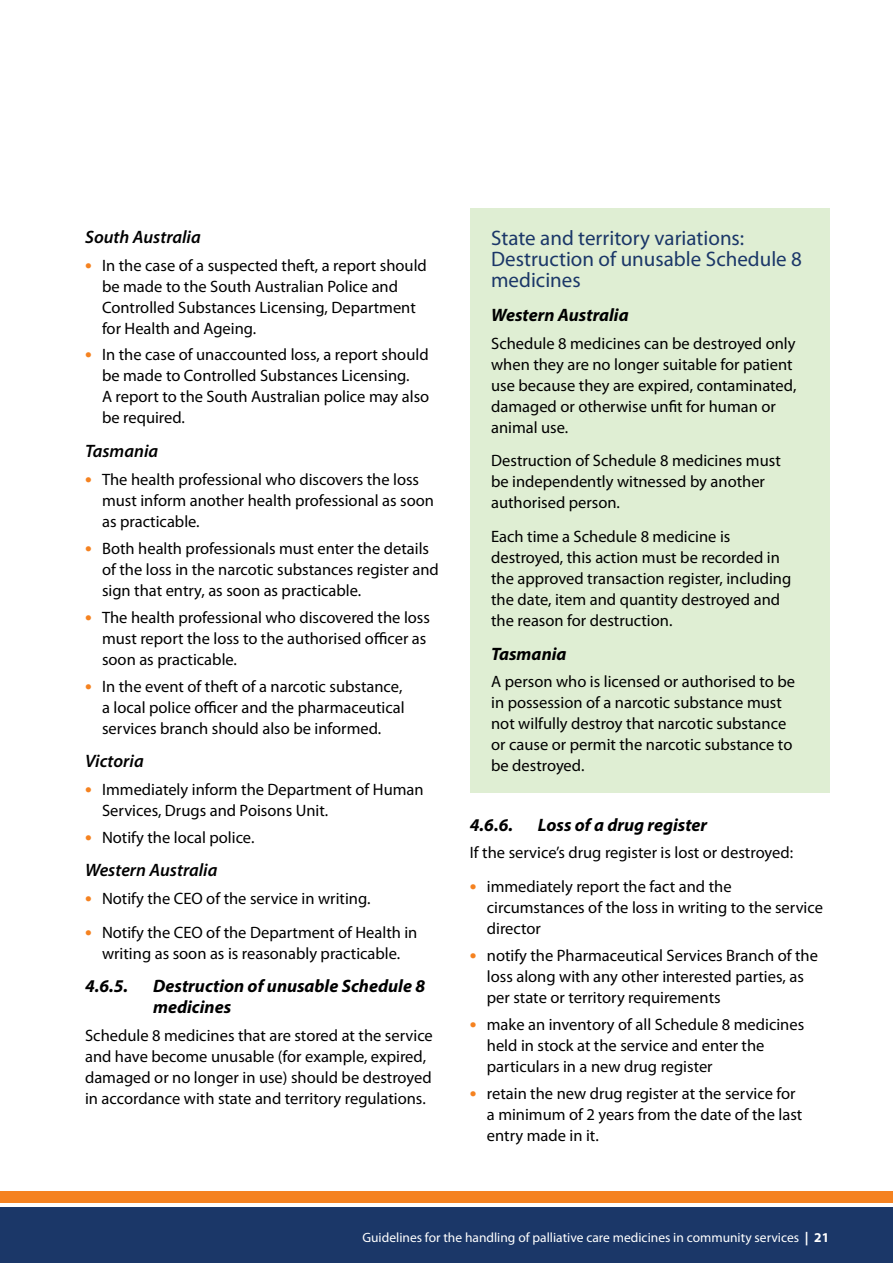
<style>
.page{position:relative;width:893px;height:1263px;background:#fff}
.page>*{position:absolute;margin:0;border:0;box-sizing:border-box;transform-origin:0 0}
.Inset_1_Heading_1{font:21px/21px "Myriad Pro";color:#1b3768}
.Heading_4{font:italic 700 18px/21px "Myriad Pro";color:#000}
.Heading_5{font:italic 600 18px "Myriad Pro";color:#000}
.Inset_2_Heading_2{font:italic 700 18px "Myriad Pro";color:#000}
.Body_1{font:16.5px/21px "Myriad Pro";color:#000}
.Inset_3_Body_1{font:16.5px/21px "Myriad Pro";color:#000}
.Inset_4_Body_1_Last{font:16.5px/21px "Myriad Pro";color:#000}
.t1{font:13.5px "Myriad Pro";color:#fff}
.s1{font-weight:700;font-style:italic;font-size:19.8px;color:#f58220}
.s2{font-weight:700}
</style>
<div class="page">
<div style="left:0;top:1205px;width:893px;height:58px;background:#1b3768"></div>
<div style="left:0;top:1191px;width:893px;height:12px;background:#f58220"></div>
<hr style="left:0;top:1203px;width:893px;height:3px;background:#fff">
<div style="left:470px;top:208px;width:359px;height:106px;background:#dfeed3"></div>
<div style="left:470px;top:291px;width:359px;height:56px;background:#dfeed3"></div>
<div style="left:470px;top:315px;width:359px;height:139px;background:#dfeed3"></div>
<div style="left:470px;top:433px;width:359px;height:97px;background:#dfeed3"></div>
<div style="left:470px;top:508px;width:359px;height:139px;background:#dfeed3"></div>
<div style="left:470px;top:629px;width:359px;height:57px;background:#dfeed3"></div>
<div style="left:470px;top:654px;width:359px;height:138px;background:#dfeed3"></div>
<p class="Heading_5" style="left:85px;top:226px;width:117px">South Australia</p>
<p class="Body_1" style="left:102px;top:254px;width:326px;text-indent:-17px"><span class="s1">•</span> In the case of a suspected theft, a report should be made to the South Australian Police and Controlled Substances Licensing, Department for Health and Ageing.</p>
<p class="Body_1" style="left:102px;top:344px;width:329px;text-indent:-17px"><span class="s1">•</span> In the case of unaccounted loss, a report should be made to Controlled Substances Licensing.<br>A report to the South Australian police may also be required.</p>
<p class="Heading_5" style="left:85px;top:440px;width:75px">Tasmania</p>
<p class="Body_1" style="left:102px;top:468px;width:333px;text-indent:-17px"><span class="s1">•</span> The health professional who discovers the loss must inform another health professional as soon as practicable.</p>
<p class="Body_1" style="left:102px;top:537px;width:338px;text-indent:-17px"><span class="s1">•</span> Both health professionals must enter the details of the loss in the narcotic substances register and sign that entry, as soon as practicable.</p>
<p class="Body_1" style="left:102px;top:606px;width:329px;text-indent:-17px"><span class="s1">•</span> The health professional who discovered the loss must report the loss to the authorised officer as soon as practicable.</p>
<p class="Body_1" style="left:102px;top:675px;width:304px;text-indent:-17px"><span class="s1">•</span> In the event of theft of a narcotic substance, a local police officer and the pharmaceutical services branch should also be informed.</p>
<p class="Heading_5" style="left:85px;top:750px;width:60px">Victoria</p>
<p class="Body_1" style="left:102px;top:778px;width:323px;text-indent:-17px"><span class="s1">•</span> Immediately inform the Department of Human<br>Services, Drugs and Poisons Unit.</p>
<p class="Body_1" style="left:85px;top:826px;width:171px"><span class="s1">•</span> Notify the local police.</p>
<p class="Heading_5" style="left:85px;top:859px;width:134px">Western Australia</p>
<p class="Body_1" style="left:85px;top:887px;width:287px"><span class="s1">•</span> Notify the CEO of the service in writing.</p>
<p class="Body_1" style="left:85px;top:921px;width:334px;text-align:center"><span class="s1">•</span> Notify the CEO of the Department of Health in writing as soon as is reasonably practicable.</p>
<p class="Heading_4" style="left:85px;top:975px;width:45px">4.6.5.</p>
<p class="Heading_4" style="left:153px;top:975px;width:273px">Destruction of unusable Schedule 8 medicines</p>
<p class="Body_1" style="left:85px;top:1024px;width:349px">Schedule 8 medicines that are stored at the service and have become unusable (for example, expired, damaged or no longer in use) should be destroyed in accordance with state and territory regulations.</p>
<p class="Inset_1_Heading_1" style="left:491px;top:227px;width:312px">State and territory variations:<br>Destruction of unusable Schedule 8 medicines</p>
<p class="Inset_2_Heading_2" style="left:491px;top:303px;width:139px">Western Australia</p>
<p class="Inset_3_Body_1" style="left:491px;top:332px;width:307px">Schedule 8 medicines can be destroyed only when they are no longer suitable for patient use because they are expired, contaminated, damaged or otherwise unfit for human or animal use.</p>
<p class="Inset_3_Body_1" style="left:491px;top:450px;width:291px">Destruction of Schedule 8 medicines must be independently witnessed by another authorised person.</p>
<p class="Inset_3_Body_1" style="left:491px;top:526px;width:302px">Each time a Schedule 8 medicine is destroyed, this action must be recorded in the approved transaction register, including the date, item and quantity destroyed and the reason for destruction.</p>
<p class="Inset_2_Heading_2" style="left:491px;top:642px;width:77px">Tasmania</p>
<p class="Inset_4_Body_1_Last" style="left:491px;top:671px;width:305px">A person who is licensed or authorised to be in possession of a narcotic substance must not wilfully destroy that narcotic substance or cause or permit the narcotic substance to be destroyed.</p>
<p class="Heading_4" style="left:470px;top:813px;width:45px">4.6.6.</p>
<p class="Heading_4" style="left:538px;top:813px;width:171px">Loss of a drug register</p>
<p class="Body_1" style="left:470px;top:841px;width:325px">If the service’s drug register is lost or destroyed:</p>
<p class="Body_1" style="left:487px;top:875px;width:338px;text-indent:-17px"><span class="s1">•</span> immediately report the fact and the circumstances of the loss in writing to the service director</p>
<p class="Body_1" style="left:487px;top:944px;width:333px;text-indent:-17px"><span class="s1">•</span> notify the Pharmaceutical Services Branch of the loss along with any other interested parties, as per state or territory requirements</p>
<p class="Body_1" style="left:487px;top:1013px;width:319px;text-indent:-17px"><span class="s1">•</span> make an inventory of all Schedule 8 medicines held in stock at the service and enter the particulars in a new drug register</p>
<p class="Body_1" style="left:487px;top:1082px;width:317px;text-indent:-17px"><span class="s1">•</span> retain the new drug register at the service for a minimum of 2 years from the date of the last entry made in it.</p>
<p class="t1" style="left:362px;top:1229px;width:468px">Guidelines for the handling of palliative care medicines in community services <span class="s2">| 21</span></p>
</div>
